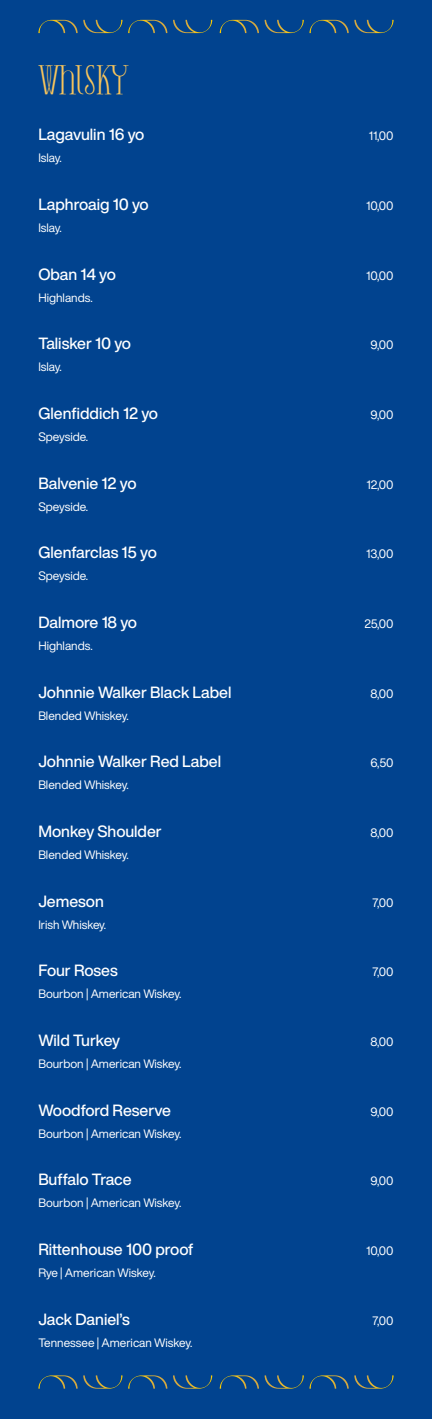
<style>
.page{position:relative;width:432px;height:1419px;background:#01438f}
.page>*{position:absolute;margin:0;border:0;box-sizing:border-box;transform-origin:0 0}
.t1{font:39.72px "Cyrano";letter-spacing:-.03em;color:#f9c55b}
.t2{font:500 16px "Helvetica Now Display";color:#fff}
.t3{font:12px "Helvetica Now Display";color:#fff}
</style>
<div class="page">
<svg style="left:38px;top:20px;width:129px;height:13px"></svg>
<svg style="left:173px;top:20px;width:39px;height:13px"></svg>
<svg style="left:220px;top:20px;width:39px;height:13px"></svg>
<svg style="left:265px;top:20px;width:129px;height:13px"></svg>
<svg style="left:38px;top:1375px;width:129px;height:13px"></svg>
<svg style="left:173px;top:1375px;width:39px;height:13px"></svg>
<svg style="left:220px;top:1375px;width:39px;height:13px"></svg>
<svg style="left:265px;top:1375px;width:129px;height:13px"></svg>
<h1 class="t1" style="left:38px;top:60px;width:93px">WHISKY</h1>
<h2 class="t2" style="left:38px;top:123px;width:108px">Lagavulin 16 yo</h2>
<p class="t3" style="left:38px;top:150px;width:25px">Islay.</p>
<p class="t3" style="left:369px;top:128px;width:26px">11,00</p>
<h2 class="t2" style="left:38px;top:193px;width:112px">Laphroaig 10 yo</h2>
<p class="t3" style="left:38px;top:219px;width:25px">Islay.</p>
<p class="t3" style="left:366px;top:197px;width:29px">10,00</p>
<h2 class="t2" style="left:38px;top:263px;width:79px">Oban 14 yo</h2>
<p class="t3" style="left:38px;top:289px;width:56px">Highlands.</p>
<p class="t3" style="left:366px;top:267px;width:29px">10,00</p>
<h2 class="t2" style="left:38px;top:332px;width:94px">Talisker 10 yo</h2>
<p class="t3" style="left:38px;top:359px;width:25px">Islay.</p>
<p class="t3" style="left:371px;top:337px;width:24px">9,00</p>
<h2 class="t2" style="left:38px;top:402px;width:121px">Glenfiddich 12 yo</h2>
<p class="t3" style="left:38px;top:428px;width:51px">Speyside.</p>
<p class="t3" style="left:371px;top:406px;width:24px">9,00</p>
<h2 class="t2" style="left:38px;top:472px;width:100px">Balvenie 12 yo</h2>
<p class="t3" style="left:38px;top:498px;width:51px">Speyside.</p>
<p class="t3" style="left:366px;top:476px;width:29px">12,00</p>
<h2 class="t2" style="left:38px;top:541px;width:120px">Glenfarclas 15 yo</h2>
<p class="t3" style="left:38px;top:568px;width:51px">Speyside.</p>
<p class="t3" style="left:366px;top:546px;width:29px">13,00</p>
<h2 class="t2" style="left:38px;top:611px;width:100px">Dalmore 18 yo</h2>
<p class="t3" style="left:38px;top:637px;width:56px">Highlands.</p>
<p class="t3" style="left:364px;top:615px;width:31px">25,00</p>
<h2 class="t2" style="left:38px;top:681px;width:195px">Johnnie Walker Black Label</h2>
<p class="t3" style="left:38px;top:707px;width:92px">Blended Whiskey.</p>
<p class="t3" style="left:370px;top:685px;width:25px">8,00</p>
<h2 class="t2" style="left:38px;top:750px;width:184px">Johnnie Walker Red Label</h2>
<p class="t3" style="left:38px;top:777px;width:92px">Blended Whiskey.</p>
<p class="t3" style="left:370px;top:755px;width:25px">6,50</p>
<h2 class="t2" style="left:38px;top:820px;width:125px">Monkey Shoulder</h2>
<p class="t3" style="left:38px;top:846px;width:92px">Blended Whiskey.</p>
<p class="t3" style="left:370px;top:824px;width:25px">8,00</p>
<h2 class="t2" style="left:38px;top:890px;width:67px">Jemeson</h2>
<p class="t3" style="left:38px;top:916px;width:69px">Irish Whiskey.</p>
<p class="t3" style="left:372px;top:894px;width:23px">7,00</p>
<h2 class="t2" style="left:38px;top:959px;width:81px">Four Roses</h2>
<p class="t3" style="left:38px;top:985px;width:145px">Bourbon | American Wiskey.</p>
<p class="t3" style="left:372px;top:963px;width:23px">7,00</p>
<h2 class="t2" style="left:38px;top:1029px;width:83px">Wild Turkey</h2>
<p class="t3" style="left:38px;top:1055px;width:145px">Bourbon | American Wiskey.</p>
<p class="t3" style="left:370px;top:1033px;width:25px">8,00</p>
<h2 class="t2" style="left:38px;top:1099px;width:134px">Woodford Reserve</h2>
<p class="t3" style="left:38px;top:1125px;width:145px">Bourbon | American Wiskey.</p>
<p class="t3" style="left:371px;top:1103px;width:24px">9,00</p>
<h2 class="t2" style="left:38px;top:1168px;width:95px">Buffalo Trace</h2>
<p class="t3" style="left:38px;top:1194px;width:145px">Bourbon | American Wiskey.</p>
<p class="t3" style="left:371px;top:1172px;width:24px">9,00</p>
<h2 class="t2" style="left:38px;top:1238px;width:157px">Rittenhouse 100 proof</h2>
<p class="t3" style="left:38px;top:1264px;width:119px">Rye | American Wiskey.</p>
<p class="t3" style="left:366px;top:1242px;width:29px">10,00</p>
<h2 class="t2" style="left:38px;top:1307px;width:93px">Jack Daniel’s</h2>
<p class="t3" style="left:38px;top:1334px;width:155px">Tennessee | American Wiskey.</p>
<p class="t3" style="left:372px;top:1312px;width:23px">7,00</p>
</div>
